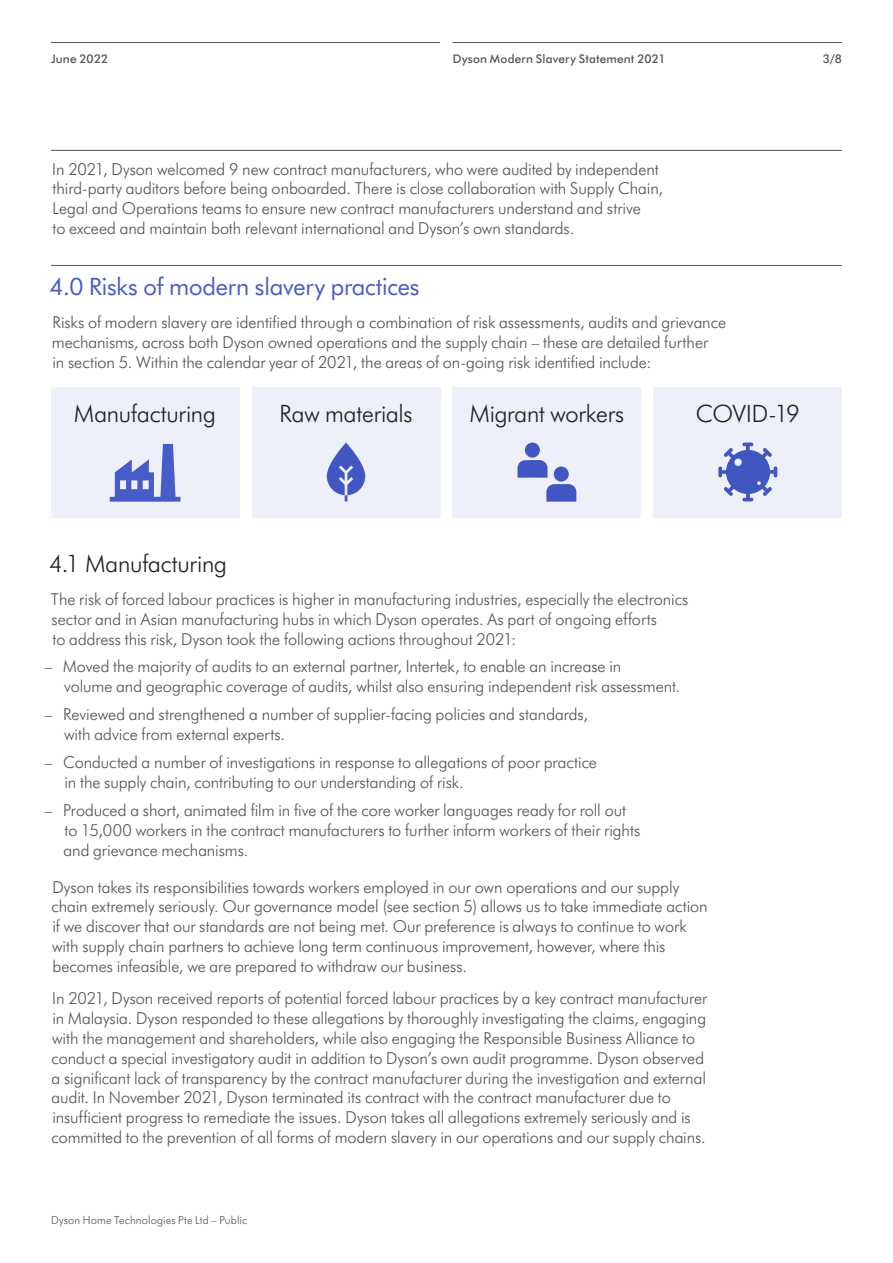
<style>
.page{position:relative;width:893px;height:1263px;background:#fff}
.page>*{position:absolute;margin:0;border:0;box-sizing:border-box;transform-origin:0 0}
.t1{font:300 24px "Dyson Futura";letter-spacing:-.005em;color:#222}
.t2{font:24px "Dyson Futura";letter-spacing:-.005em;color:#485cc7}
.t3{font:300 16.5px/19.8px "Dyson Futura";color:#555}
.t4{font:500 12px "Dyson Futura";letter-spacing:.015em;color:#555}
.t5{font:300 11.25px "Dyson Futura";letter-spacing:.015em;color:#555}
</style>
<div class="page">
<hr style="left:51px;top:42px;width:389px;height:1px;background:#555">
<hr style="left:453px;top:42px;width:389px;height:1px;background:#555">
<hr style="left:51px;top:150px;width:791px;height:1px;background:#555">
<hr style="left:51px;top:265px;width:791px;height:1px;background:#555">
<div style="left:51px;top:388px;width:188px;height:130px;background:#edeff9"></div>
<div style="left:252px;top:388px;width:188px;height:130px;background:#edeff9"></div>
<div style="left:453px;top:388px;width:188px;height:130px;background:#edeff9"></div>
<div style="left:654px;top:388px;width:188px;height:130px;background:#edeff9"></div>
<svg style="left:327px;top:442px;width:38px;height:59px"></svg>
<svg style="left:718px;top:442px;width:59px;height:59px"></svg>
<svg style="left:110px;top:444px;width:70px;height:58px"></svg>
<div style="left:525px;top:442px;width:15px;height:16px;background:#485cc7;border-radius:50%"></div>
<svg style="left:517px;top:460px;width:30px;height:18px"></svg>
<div style="left:554px;top:466px;width:15px;height:16px;background:#485cc7;border-radius:50%"></div>
<svg style="left:546px;top:484px;width:30px;height:18px"></svg>
<p class="t4" style="left:51px;top:50px;width:59px">June 2022</p>
<p class="t4" style="left:453px;top:50px;width:214px">Dyson Modern Slavery Statement 2021</p>
<p class="t4" style="left:823px;top:50px;width:21px">3/8</p>
<p class="t3" style="left:52px;top:158px;width:612px">In 2021, Dyson welcomed 9 new contract manufacturers, who were audited by independent third-party auditors before being onboarded. There is close collaboration with Supply Chain, Legal and Operations teams to ensure new contract manufacturers understand and strive<br>to exceed and maintain both relevant international and Dyson’s own standards.</p>
<p class="t2" style="left:49px;top:270px;width:372px">4.0 Risks of modern slavery practices</p>
<p class="t3" style="left:52px;top:312px;width:676px">Risks of modern slavery are identified through a combination of risk assessments, audits and grievance mechanisms, across both Dyson owned operations and the supply chain – these are detailed further<br>in section 5. Within the calendar year of 2021, the areas of on-going risk identified include:</p>
<p class="t1" style="left:74px;top:397px;width:143px">Manufacturing</p>
<p class="t1" style="left:279px;top:397px;width:135px">Raw materials</p>
<p class="t1" style="left:470px;top:397px;width:156px">Migrant workers</p>
<p class="t1" style="left:696px;top:397px;width:105px">COVID-19</p>
<p class="t1" style="left:49px;top:548px;width:179px">4.1 Manufacturing</p>
<p class="t3" style="left:51px;top:589px;width:639px">The risk of forced labour practices is higher in manufacturing industries, especially the electronics sector and in Asian manufacturing hubs in which Dyson operates. As part of ongoing efforts<br>to address this risk, Dyson took the following actions throughout 2021:</p>
<p class="t3" style="left:64px;top:655px;width:618px;text-indent:-19px">– Moved the majority of audits to an external partner, Intertek, to enable an increase in<br>volume and geographic coverage of audits, whilst also ensuring independent risk assessment.</p>
<p class="t3" style="left:64px;top:704px;width:525px;text-indent:-19px">– Reviewed and strengthened a number of supplier-facing policies and standards, with advice from external experts.</p>
<p class="t3" style="left:64px;top:752px;width:534px;text-indent:-19px">– Conducted a number of investigations in response to allegations of poor practice in the supply chain, contributing to our understanding of risk.</p>
<p class="t3" style="left:64px;top:800px;width:578px;text-indent:-19px">– Produced a short, animated film in five of the core worker languages ready for roll out to 15,000 workers in the contract manufacturers to further inform workers of their rights and grievance mechanisms.</p>
<p class="t3" style="left:51px;top:876px;width:658px">Dyson takes its responsibilities towards workers employed in our own operations and our supply chain extremely seriously. Our governance model (see section 5) allows us to take immediate action if we discover that our standards are not being met. Our preference is always to continue to work with supply chain partners to achieve long term continuous improvement, however, where this becomes infeasible, we are prepared to withdraw our business.</p>
<p class="t3" style="left:51px;top:988px;width:657px">In 2021, Dyson received reports of potential forced labour practices by a key contract manufacturer in Malaysia. Dyson responded to these allegations by thoroughly investigating the claims, engaging with the management and shareholders, while also engaging the Responsible Business Alliance to conduct a special investigatory audit in addition to Dyson’s own audit programme. Dyson observed a significant lack of transparency by the contract manufacturer during the investigation and external audit. In November 2021, Dyson terminated its contract with the contract manufacturer due to insufficient progress to remediate the issues. Dyson takes all allegations extremely seriously and is committed to the prevention of all forms of modern slavery in our operations and our supply chains.</p>
<p class="t5" style="left:51px;top:1212px;width:198px">Dyson Home Technologies Pte Ltd – Public</p>
</div>
